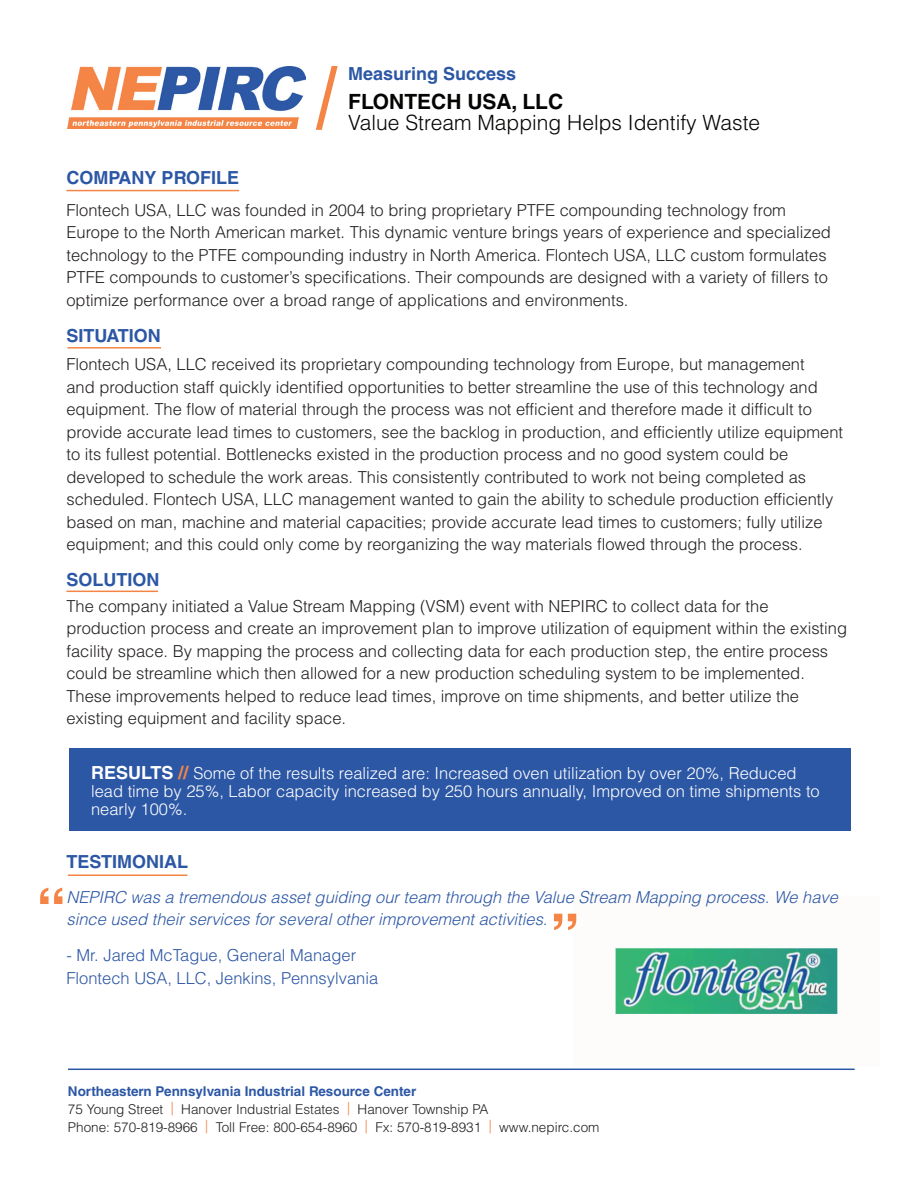
<style>
.page{position:relative;width:918px;height:1188px;background:#fff}
.page>*{position:absolute;margin:0;border:0;box-sizing:border-box;transform-origin:0 0}
.t1{font:700 60px "Helvetica LT Std";color:#f58546}
.t2{font:300 21px "Helvetica LT Std";color:#040503}
.t3{font:700 21px "Helvetica LT Std";color:#040503}
.t4{font:700 18px "Helvetica LT Std";color:#2c57a5}
.t5{font:300 16.5px/22.5px "Helvetica LT Std";color:#231f20}
.t6{font:300 16.5px/18px "Helvetica LT Std";color:#fff}
.t7{font:italic 300 16.5px/22.5px "Helvetica LT Std";color:#2c57a5}
.t8{font:300 16.5px/22.5px "Helvetica LT Std";color:#2c57a5}
.t9{font:300 13.5px/18px "Helvetica LT Std";color:#231f20}
.s1{font-weight:700;font-size:18px}
.s2{font-weight:700;font-size:18px;color:#f58546}
.s3{font-weight:700;color:#2c57a5}
.s4{color:#f58546}
</style>
<div class="page">
<img style="left:68px;top:66px;width:238px;height:62px">
<img style="left:615px;top:948px;width:223px;height:66px">
<svg style="left:315px;top:66px;width:23px;height:64px"></svg>
<hr style="left:66px;top:190px;width:173px;height:1px;background:#f58546">
<hr style="left:68px;top:347px;width:93px;height:2px;background:#f58546">
<hr style="left:66px;top:591px;width:92px;height:1px;background:#f58546">
<hr style="left:68px;top:874px;width:119px;height:2px;background:#f58546">
<hr style="left:68px;top:1069px;width:787px;height:1px;background:#2c57a5">
<div style="left:69px;top:748px;width:781px;height:83px;background:#2c57a5"></div>
<p class="t4" style="left:348px;top:63px;width:169px">Measuring Success</p>
<p class="t3" style="left:348px;top:89px;width:216px">Flontech usa, llc</p>
<p class="t2" style="left:348px;top:110px;width:413px">Value Stream Mapping Helps Identify Waste</p>
<p class="t4" style="left:66px;top:167px;width:174px">Company Profile</p>
<p class="t5" style="left:66px;top:199px;width:766px">Flontech USA, LLC was founded in 2004 to bring proprietary PTFE compounding technology from Europe to the North American market. This dynamic venture brings years of experience and specialized technology to the PTFE compounding industry in North America. Flontech USA, LLC custom formulates PTFE compounds to customer’s specifications. Their compounds are designed with a variety of fillers to optimize performance over a broad range of applications and environments.</p>
<p class="t4" style="left:66px;top:325px;width:96px">Situation</p>
<p class="t5" style="left:66px;top:353px;width:778px">Flontech USA, LLC received its proprietary compounding technology from Europe, but management<br>and production staff quickly identified opportunities to better streamline the use of this technology and equipment. The flow of material through the process was not efficient and therefore made it difficult to provide accurate lead times to customers, see the backlog in production, and efficiently utilize equipment to its fullest potential. Bottlenecks existed in the production process and no good system could be developed to schedule the work areas. This consistently contributed to work not being completed as scheduled. Flontech USA, LLC management wanted to gain the ability to schedule production efficiently based on man, machine and material capacities; provide accurate lead times to customers; fully utilize equipment; and this could only come by reorganizing the way materials flowed through the process.</p>
<p class="t4" style="left:66px;top:569px;width:95px">Solution</p>
<p class="t5" style="left:66px;top:595px;width:782px">The company initiated a Value Stream Mapping (VSM) event with NEPIRC to collect data for the production process and create an improvement plan to improve utilization of equipment within the existing facility space. By mapping the process and collecting data for each production step, the entire process could be streamline which then allowed for a new production scheduling system to be implemented.<br>These improvements helped to reduce lead times, improve on time shipments, and better utilize the existing equipment and facility space.</p>
<p class="t6" style="left:91px;top:764px;width:730px"><span class="s1">Results</span> <span class="s2">//</span> Some of the results realized are: Increased oven utilization by over 20%, Reduced lead time by 25%, Labor capacity increased by 250 hours annually, Improved on time shipments to nearly 100%.</p>
<p class="t4" style="left:66px;top:851px;width:123px">Testimonial</p>
<p class="t7" style="left:66px;top:886px;width:773px">NEPIRC was a tremendous asset guiding our team through the Value Stream Mapping process. We have since used their services for several other improvement activities.</p>
<p class="t8" style="left:66px;top:944px;width:313px">- Mr. Jared McTague, General Manager<br>Flontech USA, LLC, Jenkins, Pennsylvania</p>
<h1 class="t1" style="left:36px;top:874px;width:32px">“</h1>
<h1 class="t1" style="left:550px;top:899px;width:31px">”</h1>
<p class="t9" style="left:68px;top:1082px;width:533px"><span class="s3">Northeastern Pennsylvania Industrial Resource Center<br></span>75 Young Street <span class="s4">|</span> Hanover Industrial Estates <span class="s4">|</span> Hanover Township PA<br>Phone: 570-819-8966 <span class="s4">|</span> Toll Free: 800-654-8960 <span class="s4">|</span> Fx: 570-819-8931 <span class="s4">|</span> www.nepirc.com</p>
</div>
